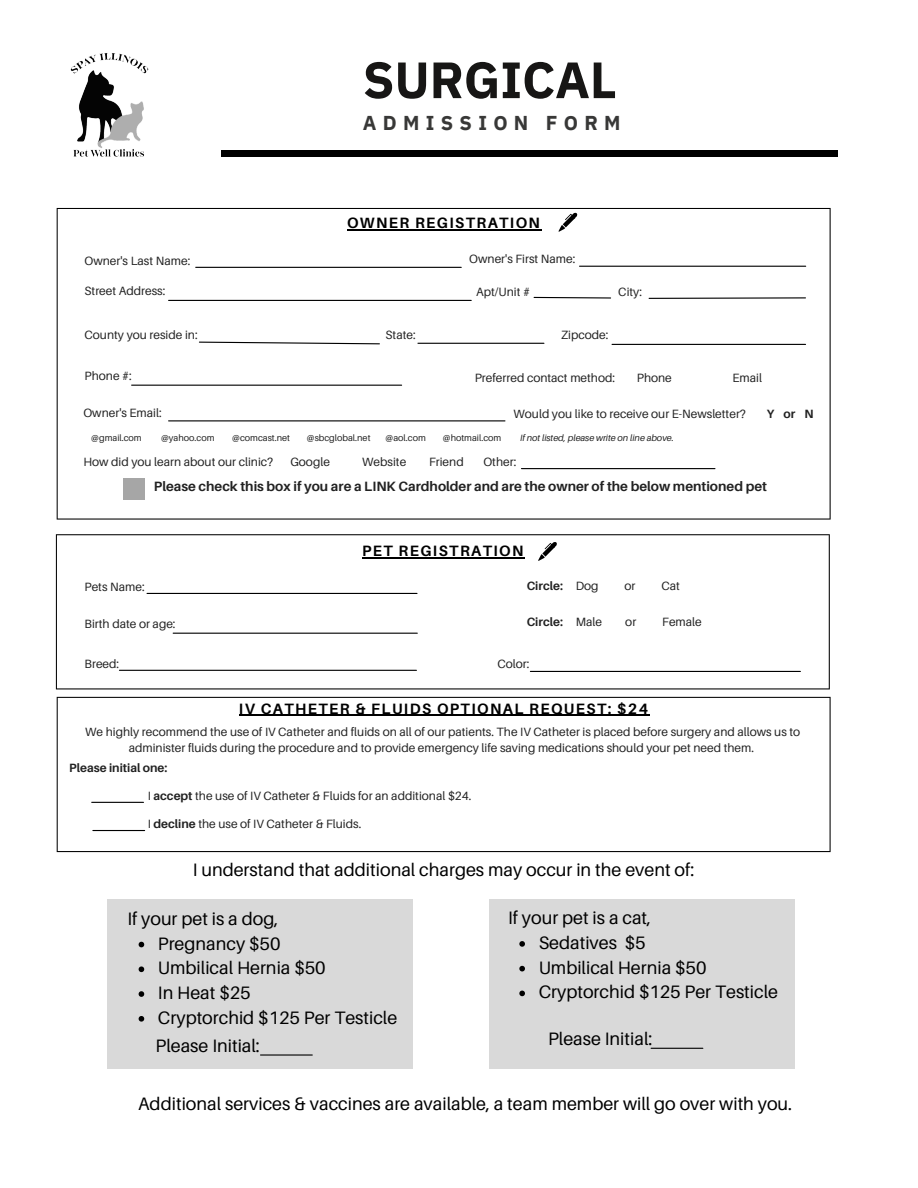
<style>
.page{position:relative;width:918px;height:1188px;background:#fff}
.page>*{position:absolute;margin:0;border:0;box-sizing:border-box;transform-origin:0 0}
.t1{font:700 51px "IBM Plex Sans";letter-spacing:-.005em;color:#171615}
.t2{font:700 20.1px "IBM Plex Sans";letter-spacing:.315em;color:#383837}
.t3{font:18px/24.8px "Aileron";color:#000}
.t4{font:700 15px "Aileron";letter-spacing:.095em;color:#000}
.t5{font:700 13.5px "Aileron";color:#222}
.t6{font:12px/16px "Aileron";color:#222;text-align:center}
.t7{font:700 12px "Aileron";color:#222}
.t8{font:9.15px "Aileron";color:#222}
.t9{font:italic 9.15px "Aileron";color:#222}
.s1{font-weight:400}
.s2{font-weight:700}
</style>
<div class="page">
<img style="left:70px;top:53px;width:79px;height:104px">
<div style="left:221px;top:150px;width:617px;height:7px;background:#000"></div>
<svg style="left:57px;top:208px;width:774px;height:312px"></svg>
<hr style="left:347px;top:229px;width:194px;height:2px;background:#000">
<svg style="left:558px;top:213px;width:20px;height:19px"></svg>
<hr style="left:196px;top:267px;width:265px;height:1px;background:#000">
<hr style="left:580px;top:266px;width:226px;height:1px;background:#000">
<hr style="left:169px;top:300px;width:302px;height:1px;background:#000">
<svg style="left:648px;top:297px;width:159px;height:2px"></svg>
<svg style="left:198px;top:341px;width:183px;height:4px"></svg>
<hr style="left:418px;top:343px;width:126px;height:1px;background:#000">
<hr style="left:612px;top:344px;width:194px;height:1px;background:#000">
<hr style="left:132px;top:385px;width:270px;height:1px;background:#000">
<hr style="left:169px;top:420px;width:336px;height:1px;background:#000">
<svg style="left:533px;top:296px;width:79px;height:3px"></svg>
<div style="left:123px;top:478px;width:22px;height:22px;background:#a6a6a6"></div>
<hr style="left:521px;top:468px;width:194px;height:1px;background:#000">
<svg style="left:57px;top:697px;width:774px;height:155px"></svg>
<hr style="left:239px;top:715px;width:411px;height:1px;background:#000">
<hr style="left:92px;top:802px;width:51px;height:1px;background:#000">
<hr style="left:93px;top:830px;width:52px;height:1px;background:#000">
<svg style="left:56px;top:534px;width:774px;height:155px"></svg>
<div style="left:489px;top:899px;width:306px;height:170px;background:#d9d9d9"></div>
<hr style="left:651px;top:1048px;width:52px;height:1px;background:#000">
<svg style="left:519px;top:941px;width:6px;height:6px"></svg>
<svg style="left:519px;top:966px;width:6px;height:5px"></svg>
<svg style="left:519px;top:991px;width:6px;height:5px"></svg>
<div style="left:107px;top:899px;width:306px;height:170px;background:#d9d9d9"></div>
<hr style="left:261px;top:1054px;width:51px;height:2px;background:#000">
<svg style="left:139px;top:942px;width:5px;height:5px"></svg>
<svg style="left:139px;top:966px;width:5px;height:6px"></svg>
<svg style="left:139px;top:991px;width:5px;height:6px"></svg>
<svg style="left:139px;top:1016px;width:5px;height:6px"></svg>
<p class="t6" style="left:85px;top:252px;width:107px">Owner's Last Name:</p>
<p class="t6" style="left:85px;top:283px;width:82px">Street Address:</p>
<h1 class="t1" style="left:363px;top:46px;width:256px">SURGICAL</h1>
<h2 class="t2" style="left:363px;top:109px;width:259px">ADMISSION FORM</h2>
<p class="t4" style="left:347px;top:214px;width:195px">OWNER REGISTRATION</p>
<p class="t6" style="left:469px;top:251px;width:108px">Owner's First Name:</p>
<p class="t6" style="left:476px;top:284px;width:55px">Apt/Unit #</p>
<p class="t6" style="left:618px;top:284px;width:25px">City:</p>
<p class="t6" style="left:85px;top:327px;width:115px">County you reside in:</p>
<p class="t6" style="left:386px;top:327px;width:32px">State:</p>
<p class="t6" style="left:561px;top:327px;width:49px">Zipcode:</p>
<p class="t6" style="left:85px;top:368px;width:49px">Phone #:</p>
<p class="t6" style="left:83px;top:405px;width:80px">Owner's Email:</p>
<p class="t6" style="left:513px;top:406px;width:234px">Would you like to receive our E-Newsletter?</p>
<p class="t7" style="left:767px;top:406px;width:49px">YorN</p>
<p class="t6" style="left:83px;top:453px;width:191px">How did you learn about our clinic?</p>
<p class="t6" style="left:290px;top:453px;width:41px">Google</p>
<p class="t6" style="left:362px;top:453px;width:46px">Website</p>
<p class="t6" style="left:429px;top:453px;width:36px">Friend</p>
<p class="t6" style="left:475px;top:369px;width:142px">Preferred contact method:</p>
<p class="t6" style="left:637px;top:369px;width:37px">Phone</p>
<p class="t6" style="left:733px;top:369px;width:31px">Email</p>
<p class="t8" style="left:91px;top:432px;width:52px">@gmail.com</p>
<p class="t8" style="left:161px;top:432px;width:55px">@yahoo.com</p>
<p class="t8" style="left:232px;top:432px;width:59px">@comcast.net</p>
<p class="t8" style="left:307px;top:432px;width:65px">@sbcglobal.net</p>
<p class="t8" style="left:386px;top:432px;width:42px">@aol.com</p>
<p class="t8" style="left:443px;top:432px;width:60px">@hotmail.com</p>
<p class="t9" style="left:520px;top:432px;width:155px">If not listed, please write on line above.</p>
<p class="t5" style="left:154px;top:478px;width:615px">Please check this box if you are a LINK Cardholder and are the owner of the below mentioned pet</p>
<p class="t6" style="left:483px;top:454px;width:34px">Other:</p>
<p class="t6" style="left:85px;top:578px;width:62px">Pets Name:</p>
<p class="t6" style="left:85px;top:616px;width:93px">Birth date or age:</p>
<p class="t6" style="left:85px;top:656px;width:36px">Breed:</p>
<p class="t4" style="left:362px;top:542px;width:163px">PET REGISTRATION</p>
<p class="t7" style="left:527px;top:578px;width:73px">Circle: <span class="s1">Dog</span></p>
<p class="t6" style="left:625px;top:578px;width:12px">or</p>
<p class="t6" style="left:661px;top:578px;width:20px">Cat</p>
<p class="t7" style="left:527px;top:615px;width:77px">Circle: <span class="s1">Male</span></p>
<p class="t6" style="left:625px;top:614px;width:12px">or</p>
<p class="t6" style="left:662px;top:614px;width:41px">Female</p>
<p class="t6" style="left:497px;top:655px;width:34px">Color:</p>
<p class="t4" style="left:239px;top:699px;width:411px">IV CATHETER &amp; FLUIDS OPTIONAL REQUEST: $24</p>
<p class="t6" style="left:85px;top:723px;width:717px">We highly recommend the use of IV Catheter and fluids on all of our patients. The IV Catheter is placed before surgery and allows us to administer fluids during the procedure and to provide emergency life saving medications should your pet need them.</p>
<p class="t7" style="left:69px;top:760px;width:100px">Please initial one:</p>
<p class="t6" style="left:148px;top:788px;width:325px">I <span class="s2">accept</span> the use of IV Catheter &amp; Fluids for an additional $24.</p>
<p class="t6" style="left:148px;top:816px;width:215px">I <span class="s2">decline</span> the use of IV Catheter &amp; Fluids.</p>
<h3 class="t3" style="left:193px;top:857px;width:503px">I understand that additional charges may occur in the event of:</h3>
<h3 class="t3" style="left:127px;top:906px;width:153px">If your pet is a dog,</h3>
<h3 class="t3" style="left:158px;top:931px;width:241px">Pregnancy $50<br>Umbilical Hernia $50<br>In Heat $25<br>Cryptorchid $125 Per Testicle</h3>
<h3 class="t3" style="left:156px;top:1033px;width:106px">Please Initial:</h3>
<h3 class="t3" style="left:508px;top:905px;width:145px">If your pet is a cat,</h3>
<h3 class="t3" style="left:539px;top:930px;width:241px">Sedatives $5<br>Umbilical Hernia $50<br>Cryptorchid $125 Per Testicle</h3>
<h3 class="t3" style="left:548px;top:1026px;width:106px">Please Initial:</h3>
<h3 class="t3" style="left:138px;top:1091px;width:656px">Additional services &amp; vaccines are available, a team member will go over with you.</h3>
</div>
